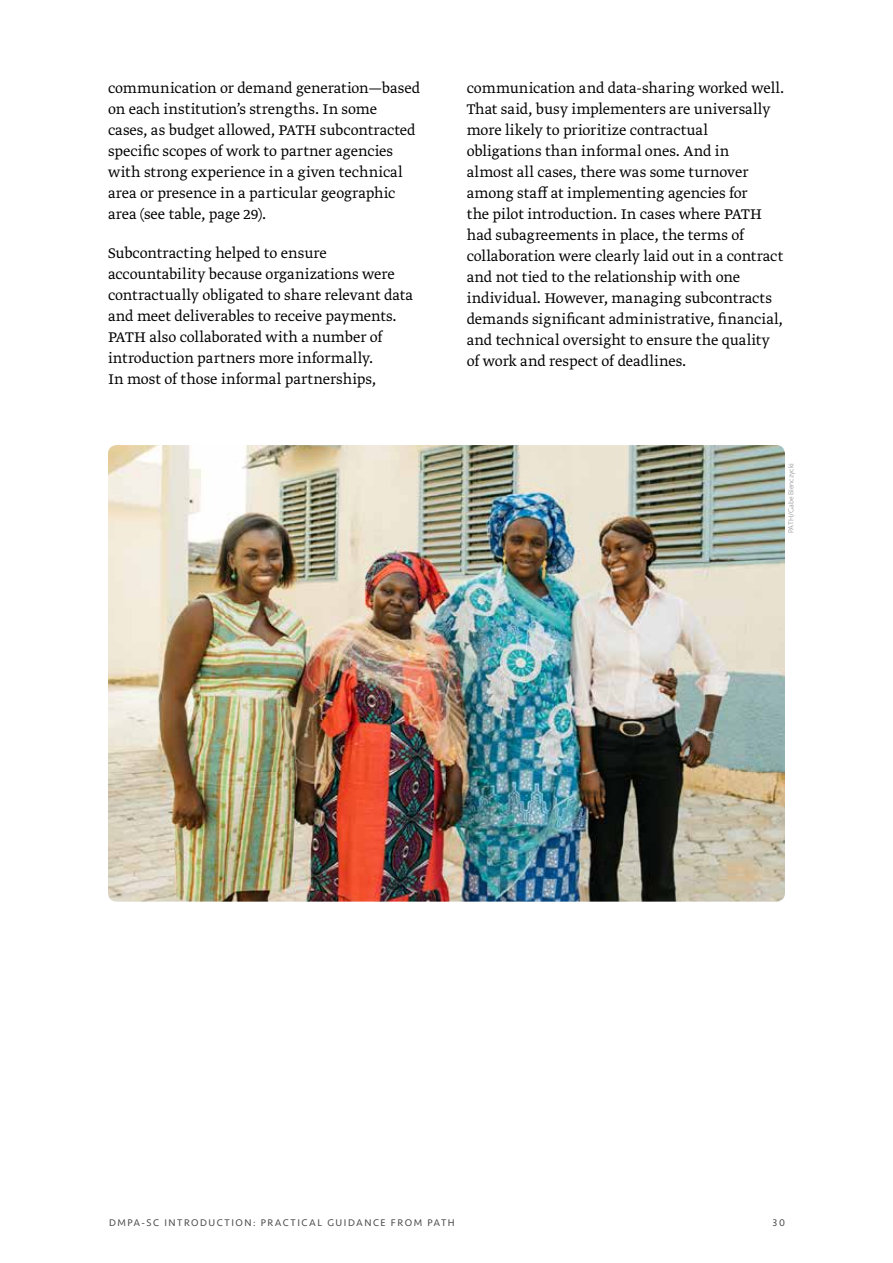
<style>
.page{position:relative;width:893px;height:1263px;background:#fff}
.page>*{position:absolute;margin:0;border:0;box-sizing:border-box;transform-origin:0 0}
.t1{font:300 16.5px/21px "Greta Text Pro";color:#000}
.t2{font:10.05px "Seravek";letter-spacing:.15em;color:#4d4d4f}
.t3{font:300 7.5px "Seravek";color:#939498}
</style>
<div class="page">
<img style="left:108px;top:445px;width:677px;height:457px">
<p class="t1" style="left:108px;top:78px;width:314px">communication or demand generation—based on each institution’s strengths. In some cases, as budget allowed, PATH subcontracted specific scopes of work to partner agencies with strong experience in a given technical area or presence in a particular geographic area (see table, page 29).</p>
<p class="t1" style="left:108px;top:243px;width:307px">Subcontracting helped to ensure accountability because organizations were contractually obligated to share relevant data and meet deliverables to receive payments.<br>PATH also collaborated with a number of introduction partners more informally.<br>In most of those informal partnerships,</p>
<p class="t1" style="left:467px;top:78px;width:319px">communication and data-sharing worked well.<br>That said, busy implementers are universally more likely to prioritize contractual obligations than informal ones. And in<br>almost all cases, there was some turnover among staff at implementing agencies for<br>the pilot introduction. In cases where PATH had subagreements in place, the terms of collaboration were clearly laid out in a contract and not tied to the relationship with one individual. However, managing subcontracts demands significant administrative, financial, and technical oversight to ensure the quality of work and respect of deadlines.</p>
<p class="t3" style="left:787px;top:533px;width:71px;rotate:-90deg">PATH/Gabe Bienczycki</p>
<p class="t2" style="left:109px;top:1216px;width:347px">DMPA-SC INTRODUCTION: PRACTICAL GUIDANCE FROM PATH</p>
<p class="t2" style="left:773px;top:1216px;width:14px">30</p>
</div>
